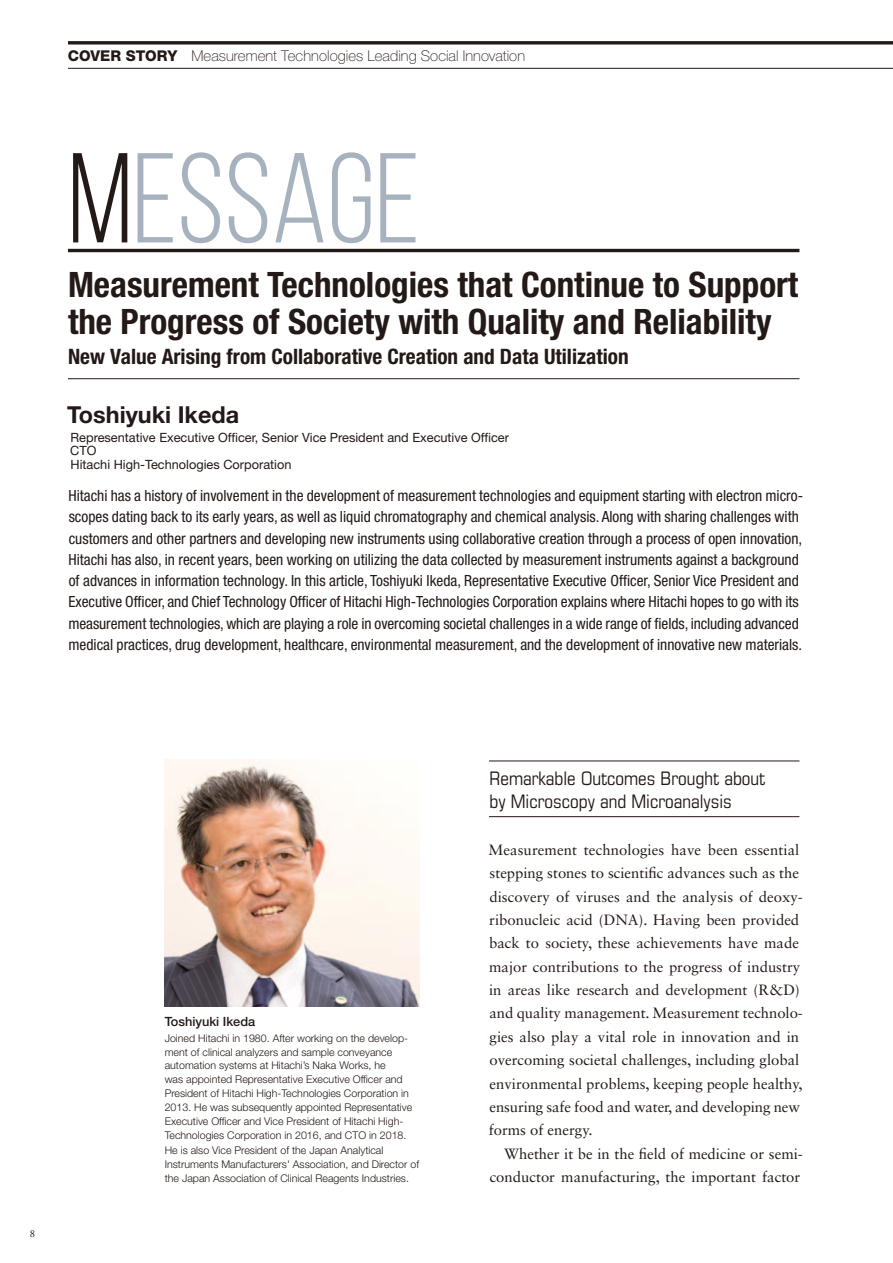
<style>
.page{position:relative;width:893px;height:1263px;background:#fff}
.page>*{position:absolute;margin:0;border:0;box-sizing:border-box;transform-origin:0 0}
.t1{font:127.5px "Bebas Neue";color:#a6b3bf}
.t2{font:700 condensed 35.1px/37.2px "Helvetica Neue LT Std";color:#231916}
.t3{font:700 23.4px "Helvetica Neue LT Std";color:#231916}
.t4{font:700 condensed 21.3px "Helvetica Neue LT Std";color:#231916}
.t5{font:condensed 18.6px/23.4px "Eurostile LT Std";color:#231916}
.t6{font:condensed 15.45px/21.3px "Helvetica Neue LT Std";color:#231916}
.t7{font:14.85px/23.4px "Sabon LT Std";color:#231916}
.t8{font:100 14.85px "Helvetica Neue LT Std";color:#231916}
.t9{font:12.75px/13.8px "Helvetica Neue LT Std";color:#231916}
.t10{font:500 12.75px "Helvetica Neue LT Std";color:#231916}
.t11{font:300 10.65px/13.8px "Helvetica Neue LT Std";color:#231916}
.t12{font:10.65px "Adobe Garamond Pro";color:#231916}
.s1{font-weight:800}
.s2{color:#231916}
.s3{color:#fff}
</style>
<div class="page">
<svg style="left:68px;top:41px;width:824px;height:4px"></svg>
<hr style="left:68px;top:68px;width:824px;height:1px;background:#231916">
<hr style="left:68px;top:249px;width:731px;height:3px;background:#231916">
<hr style="left:68px;top:378px;width:731px;height:1px;background:#231916">
<hr style="left:489px;top:761px;width:310px;height:1px;background:#231916">
<hr style="left:489px;top:816px;width:310px;height:1px;background:#231916">
<img style="left:165px;top:760px;width:255px;height:247px">
<p class="t8" style="left:68px;top:51px;width:459px"><span class="s1">COVER STORY</span> Measurement Technologies Leading Social Innovation</p>
<h1 class="t1" style="left:68px;top:124px;width:353px"><span class="s2">M</span>ESSAGE</h1>
<h2 class="t2" style="left:68px;top:269px;width:732px">Measurement Technologies that Continue to Support the Progress of Society with Quality and Reliability</h2>
<h3 class="t4" style="left:68px;top:348px;width:562px">New Value Arising from Collaborative Creation and Data Utilization</h3>
<h3 class="t3" style="left:67px;top:407px;width:173px">Toshiyuki Ikeda</h3>
<p class="t9" style="left:70px;top:431px;width:440px">Representative Executive Officer, Senior Vice President and Executive Officer<br>CTO<br>Hitachi High-Technologies Corporation</p>
<p class="t6" style="left:68px;top:486px;width:736px">Hitachi has a history of involvement in the development of measurement technologies and equipment starting with electron micro&shy;scopes dating back to its early years, as well as liquid chromatography and chemical analysis. Along with sharing challenges with customers and other partners and developing new instruments using collaborative creation through a process of open innovation, Hitachi has also, in recent years, been working on utilizing the data collected by measurement instruments against a background of advances in information technology. In this article, Toshiyuki Ikeda, Representative Executive Officer, Senior Vice President and Executive Officer, and Chief Technology Officer of Hitachi High-Technologies Corporation explains where Hitachi hopes to go with its measurement technologies, which are playing a role in overcoming societal challenges in a wide range of fields, including advanced medical practices, drug development, healthcare, environmental measurement, and the development of innovative new materials.</p>
<p class="t12" style="left:30px;top:1228px;width:9px">8<span class="s3">.</span></p>
<p class="t10" style="left:165px;top:1017px;width:92px">Toshiyuki Ikeda</p>
<p class="t11" style="left:165px;top:1032px;width:249px">Joined Hitachi in 1980. After working on the develop&shy;ment of clinical analyzers and sample conveyance automation systems at Hitachi’s Naka Works, he<br>was appointed Representative Executive Officer and President of Hitachi High-Technologies Corporation in 2013. He was subsequently appointed Representative Executive Officer and Vice President of Hitachi High-Technologies Corporation in 2016, and CTO in 2018.</p>
<p class="t11" style="left:165px;top:1145px;width:256px">He is also Vice President of the Japan Analytical<br>Instruments Manufacturers' Association, and Director of the Japan Association of Clinical Reagents Industries.</p>
<p class="t5" style="left:489px;top:768px;width:277px">Remarkable Outcomes Brought about by Microscopy and Microanalysis</p>
<p class="t7" style="left:488px;top:839px;width:316px">Measurement technologies have been essential stepping stones to scientific advances such as the discovery of viruses and the analysis of deoxy&shy;ribonucleic acid (DNA). Having been provided back to society, these achievements have made major contributions to the progress of industry in areas like research and development (R&amp;D) and quality management. Measurement technolo&shy;gies also play a vital role in innovation and in overcoming societal challenges, including global environmental problems, keeping people healthy, ensuring safe food and water, and developing new forms of energy.</p>
<p class="t7" style="left:490px;top:1143px;width:315px;text-align:right">Whether it be in the field of medicine or semi&shy;conductor manufacturing, the important factor</p>
</div>
